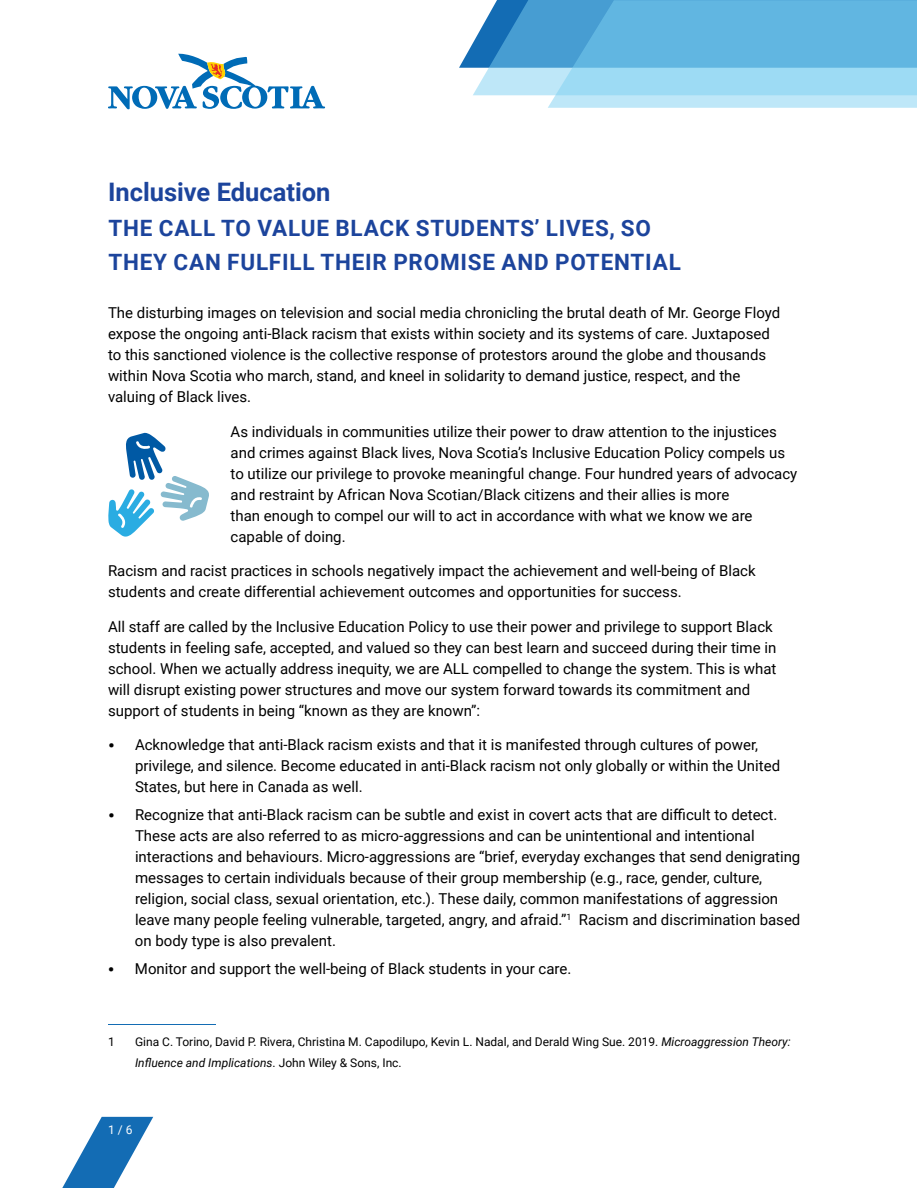
<style>
.page{position:relative;width:918px;height:1188px;background:#fff}
.page>*{position:absolute;margin:0;border:0;box-sizing:border-box;transform-origin:0 0}
.t1{font:700 25.5px "Roboto";color:#1c449c}
.t2{font:700 22.5px/34.5px "Roboto";letter-spacing:.035em;color:#1c449c}
.t3{font:15px/21px "Roboto";color:#000}
.t4{font:12px/21px "Roboto";color:#000}
.t5{font:12px "Roboto";color:#fff}
.s1{font-family:"PT Serif"}
.s2{font-style:italic}
</style>
<div class="page">
<svg style="left:62px;top:1117px;width:91px;height:71px"></svg>
<svg style="left:459px;top:0;width:458px;height:108px;background:#7dc2e6"></svg>
<hr style="left:108px;top:1024px;width:108px;height:1px;background:#136cb4">
<svg style="left:108px;top:54px;width:217px;height:55px"></svg>
<svg style="left:108px;top:432px;width:101px;height:105px"></svg>
<h1 class="t1" style="left:108px;top:174px;width:224px">Inclusive Education</h1>
<h2 class="t2" style="left:108px;top:209px;width:574px">THE CALL TO VALUE BLACK STUDENTS’ LIVES, SO<br>THEY CAN FULFILL THEIR PROMISE AND POTENTIAL</h2>
<p class="t3" style="left:108px;top:302px;width:674px">The disturbing images on television and social media chronicling the brutal death of Mr. George Floyd expose the ongoing anti-Black racism that exists within society and its systems of care. Juxtaposed to this sanctioned violence is the collective response of protestors around the globe and thousands within Nova Scotia who march, stand, and kneel in solidarity to demand justice, respect, and the valuing of Black lives.</p>
<p class="t3" style="left:231px;top:420px;width:568px">As individuals in communities utilize their power to draw attention to the injustices and crimes against Black lives, Nova Scotia’s Inclusive Education Policy compels us to utilize our privilege to provoke meaningful change. Four hundred years of advocacy and restraint by African Nova Scotian/Black citizens and their allies is more<br>than enough to compel our will to act in accordance with what we know we are capable of doing.</p>
<p class="t3" style="left:108px;top:560px;width:649px">Racism and racist practices in schools negatively impact the achievement and well-being of Black students and create differential achievement outcomes and opportunities for success.</p>
<p class="t3" style="left:108px;top:615px;width:670px">All staff are called by the Inclusive Education Policy to use their power and privilege to support Black students in feeling safe, accepted, and valued so they can best learn and succeed during their time in school. When we actually address inequity, we are ALL compelled to change the system. This is what will disrupt existing power structures and move our system forward towards its commitment and support of students in being “known as they are known”:</p>
<p class="t3" style="left:135px;top:734px;width:647px;text-indent:-27px"><span class="s1">•</span> Acknowledge that anti-Black racism exists and that it is manifested through cultures of power, privilege, and silence. Become educated in anti-Black racism not only globally or within the United<br>States, but here in Canada as well.</p>
<p class="t3" style="left:135px;top:803px;width:667px;text-indent:-27px"><span class="s1">•</span> Recognize that anti-Black racism can be subtle and exist in covert acts that are difficult to detect.<br>These acts are also referred to as micro-aggressions and can be unintentional and intentional interactions and behaviours. Micro-aggressions are “brief, everyday exchanges that send denigrating messages to certain individuals because of their group membership (e.g., race, gender, culture, religion, social class, sexual orientation, etc.). These daily, common manifestations of aggression leave many people feeling vulnerable, targeted, angry, and afraid.”<sup>1</sup> Racism and discrimination based on body type is also prevalent.</p>
<p class="t3" style="left:108px;top:957px;width:465px"><span class="s1">•</span> Monitor and support the well-being of Black students in your care.</p>
<p class="t4" style="left:108px;top:1030px;width:8px">1</p>
<p class="t4" style="left:135px;top:1030px;width:657px">Gina C. Torino, David P. Rivera, Christina M. Capodilupo, Kevin L. Nadal, and Derald Wing Sue. 2019. <span class="s2">Microaggression Theory:<br>Influence and Implications</span>. John Wiley &amp; Sons, Inc.</p>
<p class="t5" style="left:108px;top:1121px;width:26px">1 / 6</p>
</div>
